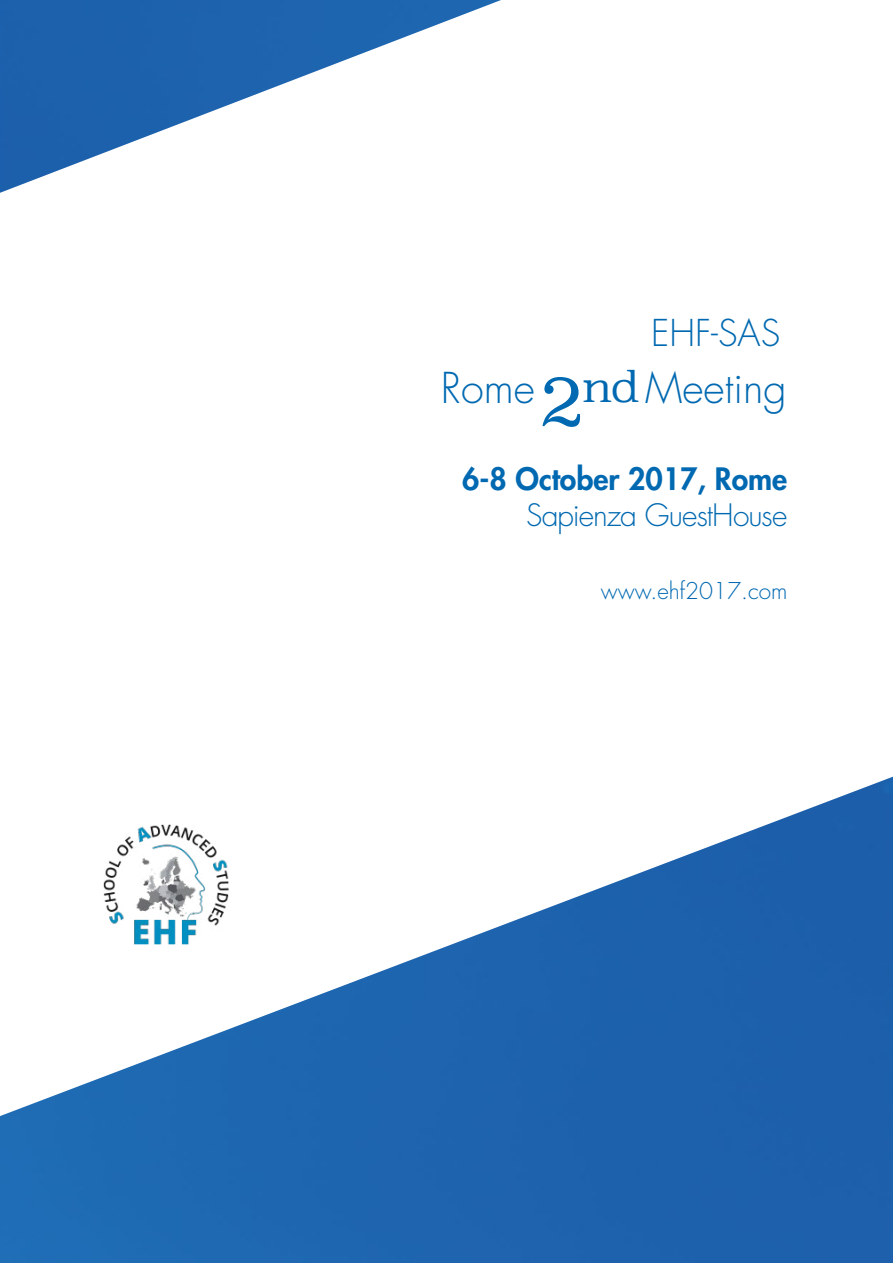
<style>
.page{position:relative;width:893px;height:1263px;background:#fff}
.page>*{position:absolute;margin:0;border:0;box-sizing:border-box;transform-origin:0 0}
.t1{font:300 41.4px "Futura LT";color:#0069b1}
.t2{font:300 36px "Futura LT";color:#0069b1}
.t3{font:800 30px "Futura Std";color:#0069b1}
.t4{font:300 30px "Futura LT";letter-spacing:-.03em;color:#0069b1}
.t5{font:300 22.5px "Futura LT";color:#0068b1}
.s1{font-family:"Superclarendon";font-size:72px}
.s2{font-family:"Superclarendon";font-size:42px}
</style>
<div class="page">
<img style="left:0;top:777px;width:893px;height:486px">
<img style="left:0;top:0;width:501px;height:193px">
<img style="left:103px;top:825px;width:125px;height:119px">
<p class="t2" style="left:651px;top:311px;width:131px">EHF-SAS</p>
<h1 class="t1" style="left:441px;top:363px;width:347px">Rome<span class="s1">2</span><span class="s2">nd</span>Meeting</h1>
<p class="t3" style="left:462px;top:460px;width:327px">6-8 October 2017, Rome</p>
<p class="t4" style="left:526px;top:497px;width:263px">Sapienza GuestHouse</p>
<p class="t5" style="left:601px;top:577px;width:188px">www.ehf2017.com</p>
</div>
